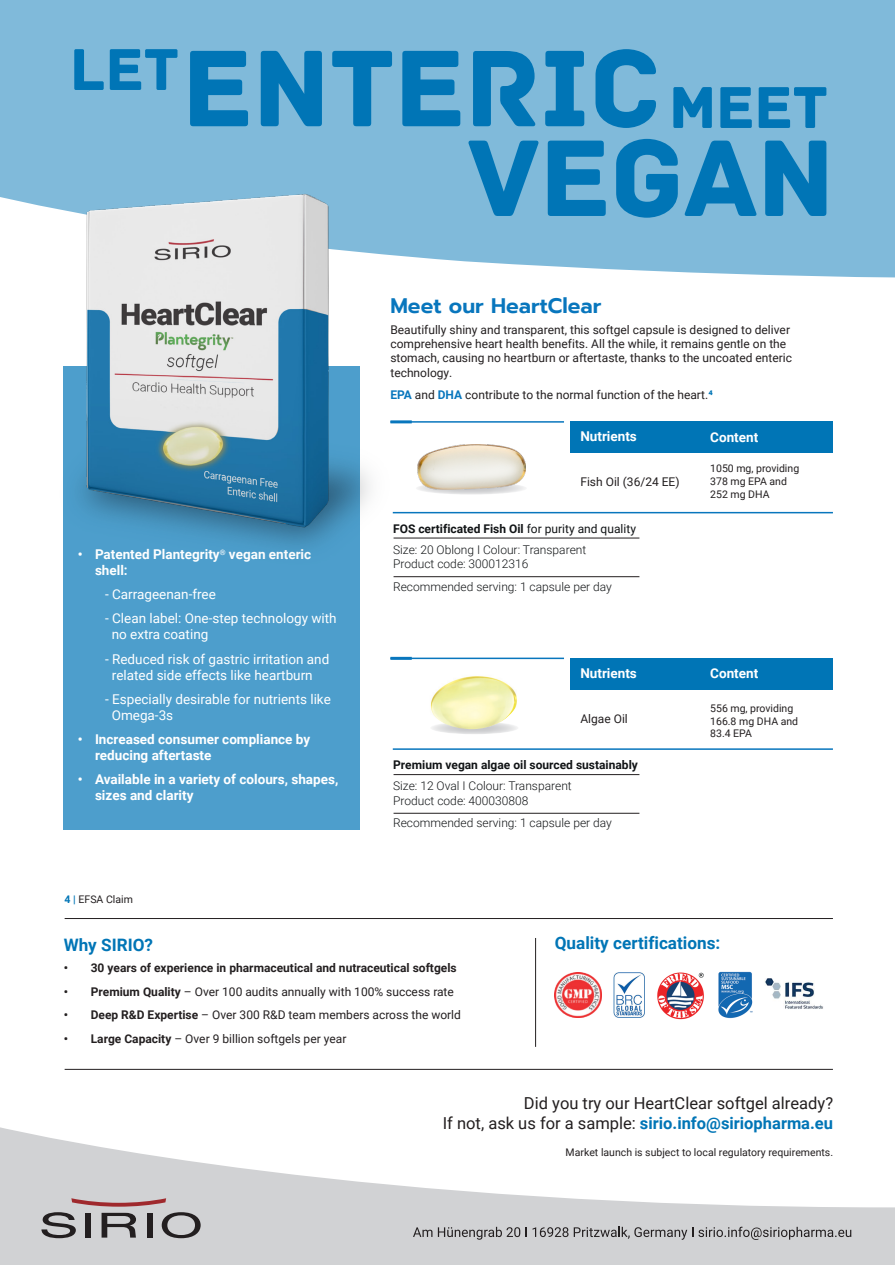
<style>
.page{position:relative;width:895px;height:1265px;background:#fff}
.page>*{position:absolute;margin:0;border:0;box-sizing:border-box;transform-origin:0 0}
.t1{font:600 21px "Prompt";color:#0876bd}
.t2{font:700 17.1px "Roboto";color:#0075b6}
.t3{font:16.5px/19.8px "Roboto";color:#231f20;text-align:right}
.t4{font:13.5px/16.2px "Roboto";color:#fff}
.t5{font:700 13.5px/16.2px "Roboto";color:#fff}
.t6{font:12px/14.4px "Roboto";color:#231f20}
.t7{font:300 12px/21px "Roboto";color:#111416}
.t8{font:700 12px "Roboto";color:#231f20}
.t9{font:700 12px "Roboto";color:#111416}
.t10{font:10.5px/12.6px "Roboto";color:#231f20}
.s1{font-weight:700;color:#0876bd}
.s2{font-weight:700;color:#0075b6}
.s3{font-weight:700}
.s4{font-weight:400}
</style>
<div class="page">
<hr style="left:65px;top:918px;width:767px;height:1px;background:#231f20">
<hr style="left:65px;top:1068px;width:767px;height:1px;background:#231f20">
<hr style="left:535px;top:937px;width:1px;height:109px;background:#231f20">
<img style="left:554px;top:972px;width:47px;height:45px">
<img style="left:657px;top:972px;width:47px;height:48px">
<img style="left:613px;top:972px;width:32px;height:45px">
<img style="left:764px;top:978px;width:59px;height:31px">
<img style="left:718px;top:971px;width:35px;height:47px">
<div style="left:64px;top:366px;width:296px;height:463px;background:#4d9ecc"></div>
<hr style="left:393px;top:576px;width:246px;height:1px;background:#231f20">
<hr style="left:393px;top:538px;width:246px;height:1px;background:#231f20">
<hr style="left:393px;top:813px;width:246px;height:1px;background:#231f20">
<hr style="left:393px;top:774px;width:246px;height:1px;background:#231f20">
<svg style="left:430px;top:721px;width:88px;height:13px"></svg>
<img style="left:446px;top:444px;width:79px;height:40px">
<img style="left:430px;top:676px;width:88px;height:53px">
<svg style="left:416px;top:482px;width:111px;height:12px"></svg>
<svg style="left:0;top:1127px;width:894px;height:137px;fill:#d1d2d4"></svg>
<svg style="left:413px;top:1227px;width:19px;height:9px"></svg>
<svg style="left:438px;top:1226px;width:413px;height:13px;background:#aaaaac"></svg>
<svg style="left:102px;top:1212px;width:34px;height:25px"></svg>
<svg style="left:41px;top:1212px;width:35px;height:26px"></svg>
<div style="left:85px;top:1212px;width:6px;height:25px;background:#231f20"></div>
<div style="left:147px;top:1212px;width:5px;height:25px;background:#231f20"></div>
<svg style="left:162px;top:1212px;width:39px;height:26px"></svg>
<svg style="left:71px;top:1198px;width:95px;height:8px"></svg>
<div style="left:0;top:0;width:894px;height:278px;background:#80bada"></div>
<div style="left:570px;top:421px;width:262px;height:32px;background:#0075b6"></div>
<hr style="left:390px;top:421px;width:174px;height:1px;background:#0876bd">
<hr style="left:393px;top:512px;width:439px;height:1px;background:#0876bd">
<div style="left:570px;top:657px;width:262px;height:32px;background:#0075b6"></div>
<hr style="left:390px;top:657px;width:174px;height:2px;background:#0876bd">
<hr style="left:390px;top:657px;width:22px;height:3px;background:#0876bd">
<hr style="left:393px;top:748px;width:439px;height:1px;background:#0876bd">
<svg style="left:74px;top:49px;width:30px;height:38px"></svg>
<svg style="left:110px;top:49px;width:67px;height:38px;background:#3a94c6"></svg>
<svg style="left:673px;top:87px;width:38px;height:41px;background:#278ac1"></svg>
<svg style="left:720px;top:87px;width:31px;height:41px"></svg>
<svg style="left:758px;top:87px;width:68px;height:41px;background:#3a94c6"></svg>
<svg style="left:190px;top:51px;width:58px;height:36px;background:#2388bf"></svg>
<svg style="left:261px;top:51px;width:61px;height:36px;background:#2186bf"></svg>
<svg style="left:332px;top:51px;width:60px;height:36px;background:#3290c4"></svg>
<svg style="left:402px;top:51px;width:58px;height:75px;background:#288ac1"></svg>
<svg style="left:473px;top:51px;width:62px;height:75px;background:#288ac1"></svg>
<svg style="left:545px;top:51px;width:39px;height:75px;background:#298bc1"></svg>
<svg style="left:595px;top:49px;width:61px;height:79px;background:#3a94c6"></svg>
<svg style="left:468px;top:141px;width:70px;height:75px;background:#4298c8"></svg>
<svg style="left:547px;top:141px;width:58px;height:75px;background:#2488c0"></svg>
<svg style="left:616px;top:139px;width:61px;height:79px;background:#2b8cc2"></svg>
<svg style="left:684px;top:141px;width:72px;height:75px;background:#3d96c7"></svg>
<svg style="left:765px;top:141px;width:61px;height:75px;background:#2086bf"></svg>
<img style="left:0;top:87px;width:446px;height:510px">
<h1 class="t1" style="left:390px;top:290px;width:212px">Meet our HeartClear</h1>
<p class="t6" style="left:390px;top:322px;width:403px">Beautifully shiny and transparent, this softgel capsule is designed to deliver comprehensive heart health benefits. All the while, it remains gentle on the stomach, causing no heartburn or aftertaste, thanks to the uncoated enteric technology.</p>
<p class="t6" style="left:390px;top:387px;width:324px"><span class="s1">EPA</span> and <span class="s1">DHA</span> contribute to the normal function of the heart.<span class="s2">4</span></p>
<p class="t5" style="left:95px;top:545px;width:218px;text-indent:-17px">• Patented Plantegrity<sup>®</sup> vegan enteric shell:</p>
<p class="t4" style="left:105px;top:586px;width:112px">- Carrageenan-free</p>
<p class="t4" style="left:112px;top:610px;width:226px;text-indent:-7px">- Clean label: One-step technology with no extra coating</p>
<p class="t4" style="left:112px;top:650px;width:219px;text-indent:-7px">- Reduced risk of gastric irritation and related side effects like heartburn</p>
<p class="t4" style="left:112px;top:690px;width:221px;text-indent:-7px">- Especially desirable for nutrients like<br>Omega-3s</p>
<p class="t5" style="left:95px;top:730px;width:217px;text-indent:-17px">• Increased consumer compliance by reducing aftertaste</p>
<p class="t5" style="left:95px;top:770px;width:245px;text-indent:-17px">• Available in a variety of colours, shapes, sizes and clarity</p>
<p class="t10" style="left:65px;top:892px;width:70px"><span class="s2">4 |</span> EFSA Claim</p>
<p class="t5" style="left:580px;top:427px;width:58px">Nutrients</p>
<p class="t6" style="left:580px;top:474px;width:101px">Fish Oil (36/24 EE)</p>
<p class="t7" style="left:393px;top:517px;width:244px"><span class="s3">FOS certificated Fish Oil</span> <span class="s4">for purity and quality<br></span>Size: 20 Oblong I Colour: Transparent</p>
<p class="t7" style="left:393px;top:552px;width:220px;line-height:22.5px">Product code: 300012316<br>Recommended serving: 1 capsule per day</p>
<p class="t5" style="left:710px;top:428px;width:50px">Content</p>
<p class="t10" style="left:710px;top:462px;width:90px">1050 mg, providing<br>378 mg EPA and<br>252 mg DHA</p>
<p class="t5" style="left:580px;top:664px;width:58px">Nutrients</p>
<p class="t6" style="left:580px;top:711px;width:49px">Algae Oil</p>
<p class="t10" style="left:710px;top:701px;width:89px">556 mg, providing<br>166.8 mg DHA and<br>83.4 EPA</p>
<p class="t5" style="left:710px;top:665px;width:50px">Content</p>
<p class="t9" style="left:393px;top:756px;width:246px">Premium vegan algae oil sourced sustainably</p>
<p class="t7" style="left:393px;top:778px;width:180px;line-height:14.4px">Size: 12 Oval I Colour: Transparent<br>Product code: 400030808</p>
<p class="t7" style="left:393px;top:812px;width:220px">Recommended serving: 1 capsule per day</p>
<h2 class="t2" style="left:64px;top:932px;width:91px">Why SIRIO?</h2>
<h2 class="t2" style="left:554px;top:930px;width:167px">Quality certifications:</h2>
<p class="t8" style="left:64px;top:959px;width:394px">• 30 years of experience in pharmaceutical and nutraceutical softgels</p>
<p class="t6" style="left:64px;top:983px;width:391px"><span class="s3">• Premium Quality</span> – Over 100 audits annually with 100% success rate</p>
<p class="t6" style="left:64px;top:1007px;width:399px"><span class="s3">• Deep R&amp;D Expertise</span> – Over 300 R&amp;D team members across the world</p>
<p class="t6" style="left:64px;top:1031px;width:284px"><span class="s3">• Large Capacity</span> – Over 9 billion softgels per year</p>
<h3 class="t3" style="left:442px;top:1092px;width:392px">Did you try our HeartClear softgel already?<br>If not, ask us for a sample: <span class="s2">sirio.info@siriopharma.eu</span></h3>
<p class="t10" style="left:565px;top:1145px;width:269px">Market launch is subject to local regulatory requirements.</p>
</div>
